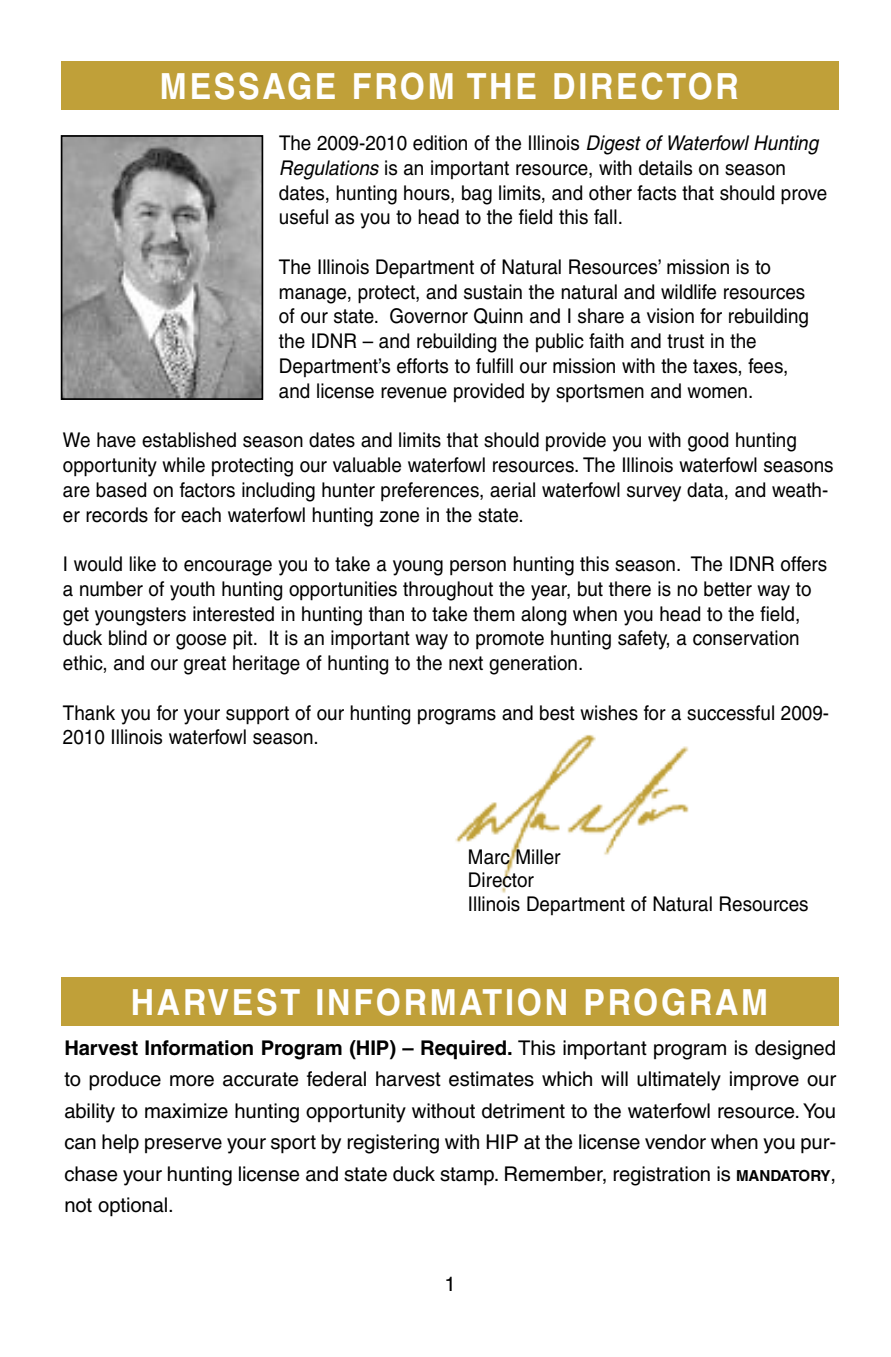
<style>
.page{position:relative;width:891px;height:1357px;background:#fff}
.page>*{position:absolute;margin:0;border:0;box-sizing:border-box;transform-origin:0 0}
.t1{font:700 36px "Helvetica";letter-spacing:.085em;color:#fff;scale:.9 1}
.t2{font:20.25px/24.8px "Helvetica";color:#000;scale:.93 1}
.t3{font:20.25px/31.5px "Helvetica";color:#000;text-align:justify}
.s1{font-style:italic}
.s2{font-weight:700}
.s3{font-weight:700;font-size:15.3px}
</style>
<div class="page">
<img style="left:455px;top:734px;width:234px;height:159px">
<img style="left:64px;top:138px;width:196px;height:259px">
<div style="left:61px;top:135px;width:202px;height:265px;border:2px solid #000"></div>
<div style="left:61px;top:61px;width:777px;height:48px;background:#c0a039"></div>
<div style="left:61px;top:977px;width:777px;height:48px;background:#c0a039"></div>
<h1 class="t1" style="left:160px;top:73px;width:645px">MESSAGE FROM THE DIRECTOR</h1>
<p class="t2" style="left:279px;top:133px;width:591px">The 2009-2010 edition of the Illinois <span class="s1">Digest of Waterfowl Hunting Regulations</span> is an important resource, with details on season dates, hunting hours, bag limits, and other facts that should prove useful as you to head to the field this fall.</p>
<p class="t2" style="left:279px;top:256px;width:571px">The Illinois Department of Natural Resources’ mission is to manage, protect, and sustain the natural and wildlife resources of our state. Governor Quinn and I share a vision for rebuilding the IDNR – and rebuilding the public faith and trust in the Department’s efforts to fulfill our mission with the taxes, fees, and license revenue provided by sportsmen and women.</p>
<p class="t2" style="left:63px;top:430px;width:830px">We have established season dates and limits that should provide you with good hunting opportunity while protecting our valuable waterfowl resources. The Illinois waterfowl seasons are based on factors including hunter preferences, aerial waterfowl survey data, and weath&shy;er records for each waterfowl hunting zone in the state.</p>
<p class="t2" style="left:63px;top:553px;width:823px">I would like to encourage you to take a young person hunting this season. The IDNR offers a number of youth hunting opportunities throughout the year, but there is no better way to get youngsters interested in hunting than to take them along when you head to the field, duck blind or goose pit. It is an important way to promote hunting safety, a conservation ethic, and our great heritage of hunting to the next generation.</p>
<p class="t2" style="left:63px;top:702px;width:825px">Thank you for your support of our hunting programs and best wishes for a successful 2009-<br>2010 Illinois waterfowl season.</p>
<p class="t2" style="left:468px;top:846px;width:368px;line-height:23.6px">Marc Miller<br>Director<br>Illinois Department of Natural Resources</p>
<h1 class="t1" style="left:131px;top:989px;width:710px">HARVEST INFORMATION PROGRAM</h1>
<p class="t3" style="left:64px;top:1034px;width:773px"><span class="s2">Harvest Information Program (HIP) – Required.</span> This important program is designed to produce more accurate federal harvest estimates which will ultimately improve our ability to maximize hunting opportunity without detriment to the waterfowl resource.You can help preserve your sport by registering with HIP at the license vendor when you pur&shy;chase your hunting license and state duck stamp. Remember, registration is <span class="s3">MANDATORY</span>, not optional.</p>
<p class="t3" style="left:444px;top:1269px;width:13px">1</p>
</div>
